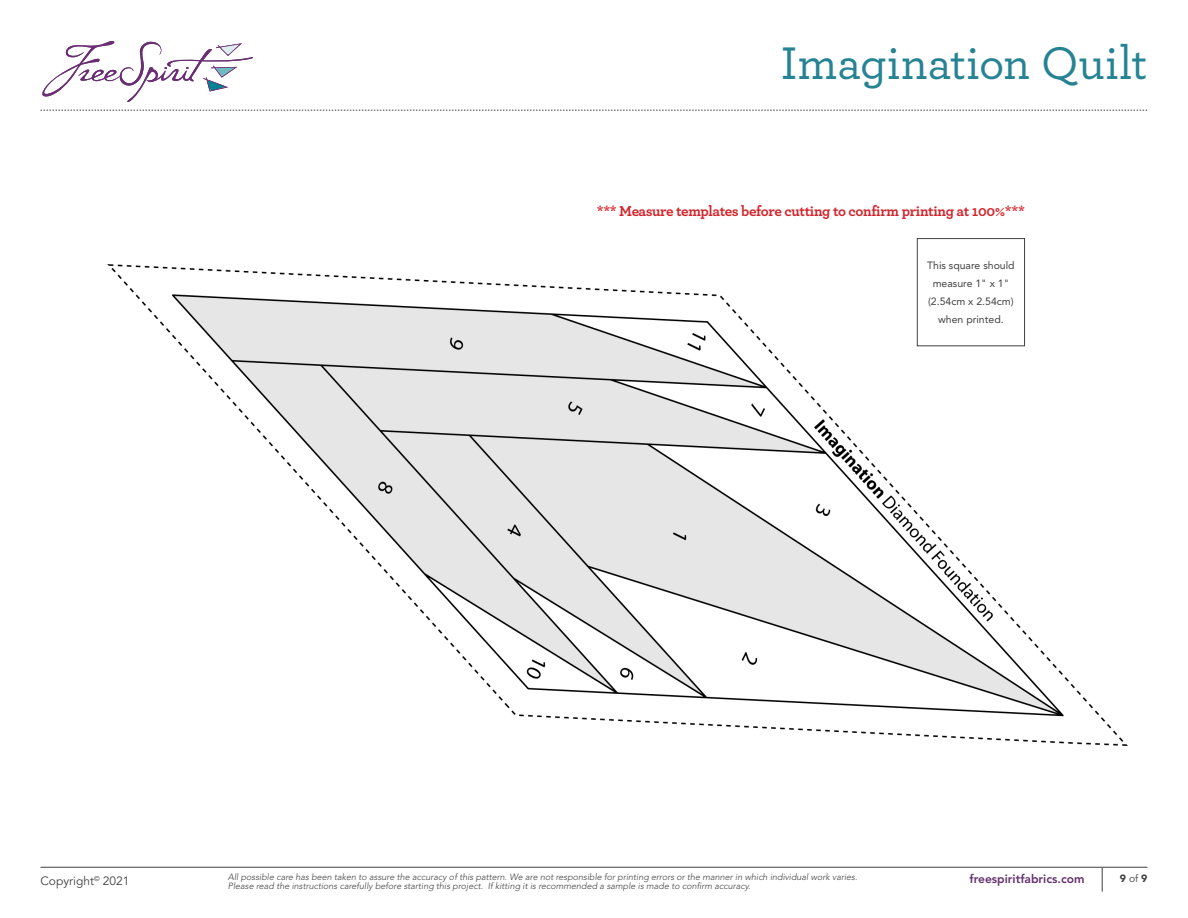
<style>
.page{position:relative;width:1188px;height:918px;background:#fff}
.page>*{position:absolute;margin:0;border:0;box-sizing:border-box;transform-origin:0 0}
.t1{font:500 48px "Archer";color:#258393}
.SUBHEADS_blue{font:700 15px "Archer";letter-spacing:-.025em;color:#d2232a}
.t2{font:800 12px "Avenir LT Std";color:#632f6c}
.t3{font:12px "Avenir LT Std";color:#414042}
.BODY{font:10.5px/18px "Avenir LT Std";color:#414042;text-align:center}
.t4{font:900 10.5px "Avenir LT Std";color:#414042}
.t5{font:italic 300 9px "Avenir LT Std";color:#414042}
.s1{font-weight:400}
</style>
<div class="page">
<svg style="left:40px;top:110px;width:1108px;height:1px"></svg>
<svg style="left:1102px;top:868px;width:1px;height:24px"></svg>
<hr style="left:40px;top:867px;width:1108px;height:1px;background:#414042">
<svg style="left:42px;top:41px;width:211px;height:61px"></svg>
<img style="left:107px;top:243px;width:1021px;height:503px">
<div style="left:917px;top:238px;width:108px;height:108px;border:1px solid #414042"></div>
<h1 class="t1" style="left:781px;top:28px;width:368px">Imagination Quilt</h1>
<p class="SUBHEADS_blue" style="left:597px;top:199px;width:430px">*** Measure templates before cutting to confirm printing at 100%***</p>
<p class="BODY" style="left:927px;top:257px;width:89px">This square should measure 1" x 1"</p>
<p class="BODY" style="left:928px;top:293px;width:87px">(2.54cm x 2.54cm) when printed.</p>
<h3 class="t3" style="left:40px;top:874px;width:91px">Copyright<sup>©</sup> 2021</h3>
<p class="t5" style="left:228px;top:872px;width:631px">All possible care has been taken to assure the accuracy of this pattern. We are not responsible for printing errors or the manner in which individual work varies.</p>
<h3 class="t2" style="left:969px;top:872px;width:117px">freespiritfabrics.com</h3>
<p class="t4" style="left:1120px;top:872px;width:29px">9 <span class="s1">of</span> 9</p>
<p class="t5" style="left:228px;top:881px;width:524px">Please read the instructions carefully before starting this project. If kitting it is recommended a sample is made to confirm accuracy.</p>
</div>
